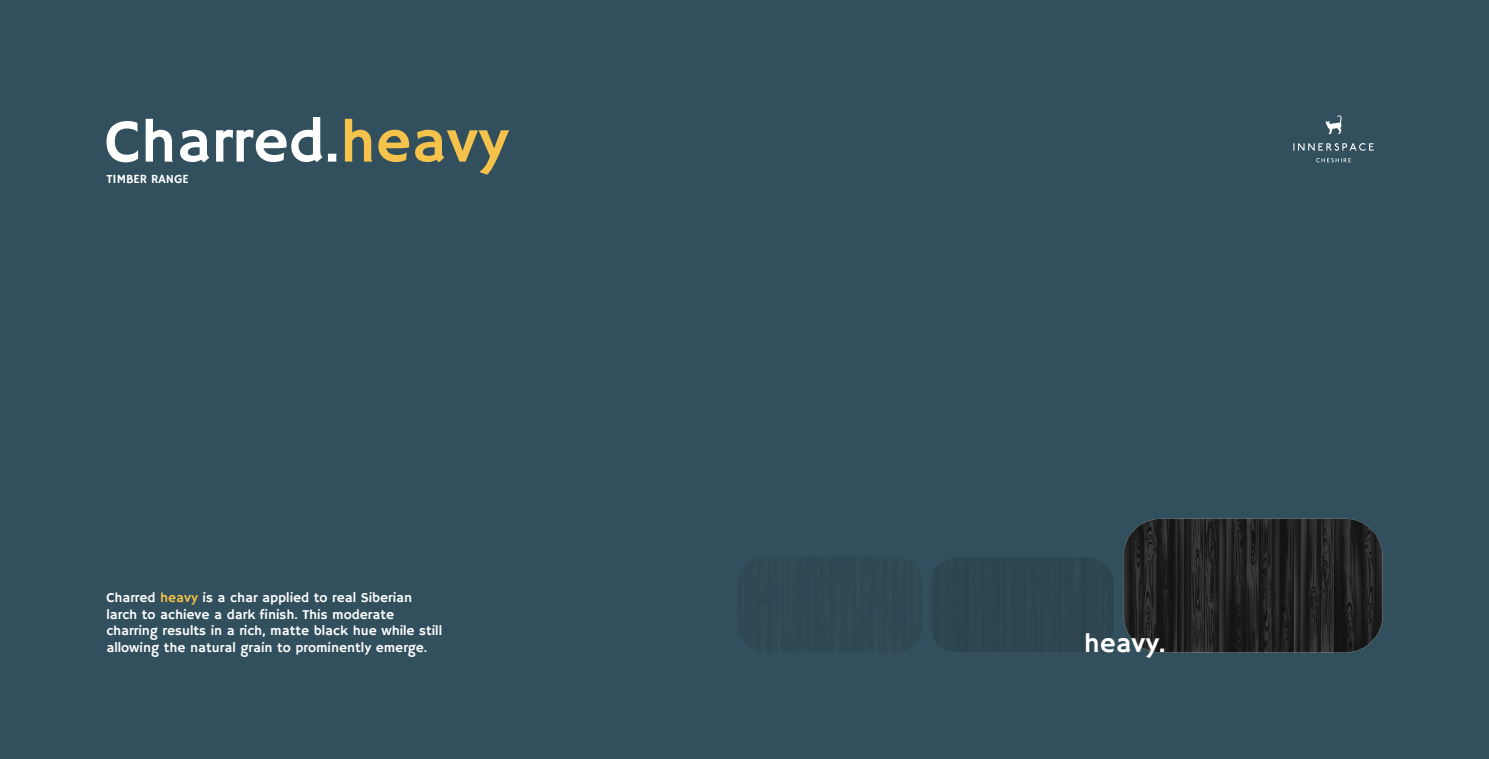
<style>
.page{position:relative;width:1489px;height:759px;background:#fff}
.page>*{position:absolute;margin:0;border:0;box-sizing:border-box;transform-origin:0 0}
.t1{font:61.25px "Hammersmith One";color:#fff}
.t2{font:27.25px "Hammersmith One";color:#fff}
.t3{font:13.75px/16.5px "Hammersmith One";color:#fff}
.t4{font:12.5px "Hammersmith One";color:#fff}
.s1{color:#f5c24b}
</style>
<div class="page">
<div style="left:0;top:0;width:1488px;height:758px;background:#314f5c"></div>
<svg style="left:1293px;top:143px;width:80px;height:8px"></svg>
<svg style="left:1316px;top:158px;width:34px;height:4px"></svg>
<svg style="left:1325px;top:115px;width:16px;height:19px"></svg>
<img style="left:1123px;top:518px;width:259px;height:134px">
<h1 class="t1" style="left:105px;top:106px;width:405px">Charred.<span class="s1">heavy</span></h1>
<p class="t4" style="left:106px;top:172px;width:84px">TIMBER RANGE</p>
<p class="t3" style="left:106px;top:589px;width:337px">Charred <span class="s1">heavy</span> is a char applied to real Siberian larch to achieve a dark finish. This moderate charring results in a rich, matte black hue while still allowing the natural grain to prominently emerge.</p>
<h2 class="t2" style="left:1083px;top:627px;width:83px">heavy.</h2>
</div>
